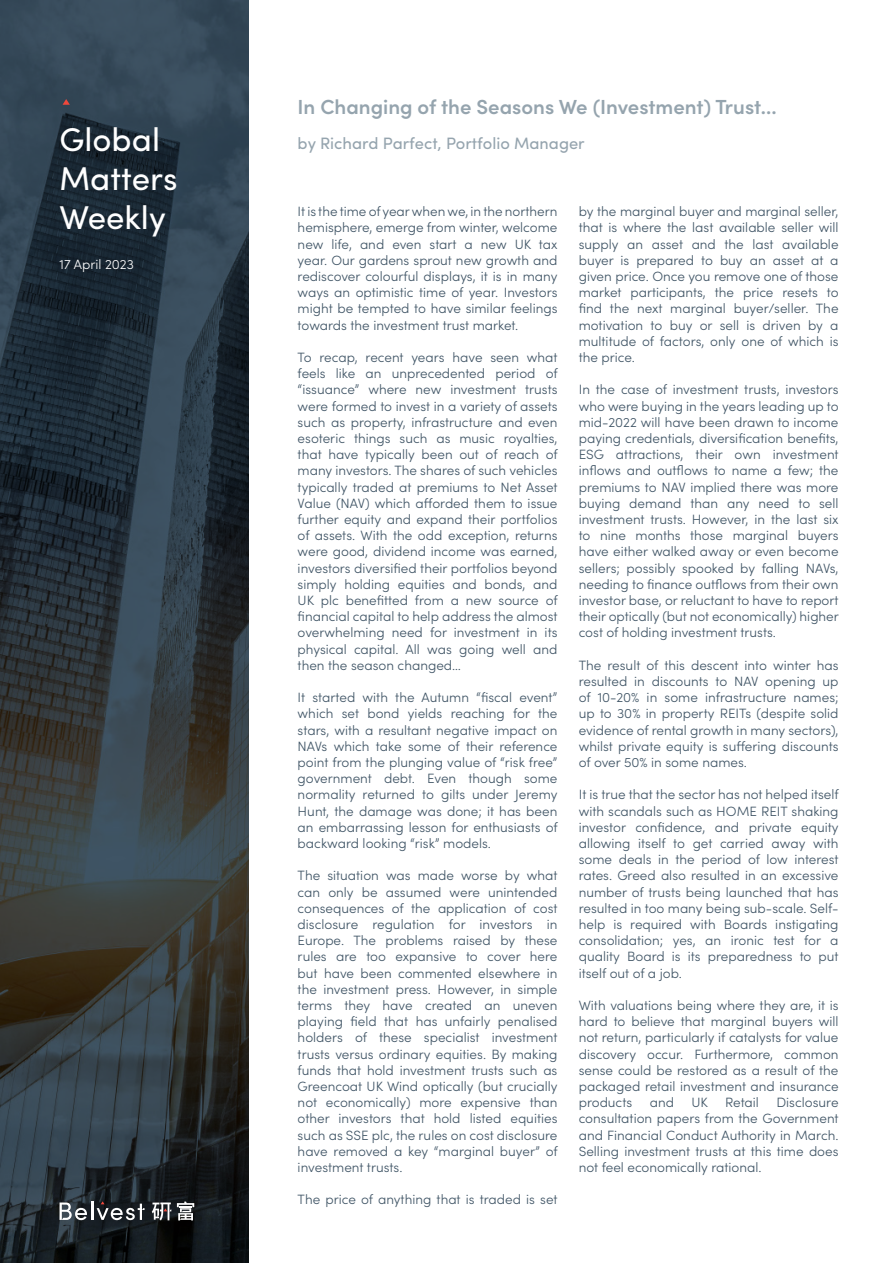
<style>
.page{position:relative;width:893px;height:1263px;background:#fff}
.page>*{position:absolute;margin:0;border:0;box-sizing:border-box;transform-origin:0 0}
.t1{font:33px/39px "Sofia Pro";color:#fff}
.t2{font:600 20.4px "Sofia Pro";color:#95a4ae}
.t3{font:16.5px "Sofia Pro";color:#95a4ae}
.t4{font:300 13.5px/16.2px "Sofia Pro";color:#3f5465;text-align:justify}
.t5{font:300 13.5px "Sofia Pro";color:#fff}
</style>
<div class="page">
<svg style="left:0;top:0;width:249px;height:1263px;background:#2c373f"></svg>
<svg style="left:63px;top:99px;width:7px;height:6px"></svg>
<svg style="left:177px;top:1201px;width:17px;height:19px"></svg>
<svg style="left:152px;top:1202px;width:19px;height:18px"></svg>
<svg style="left:60px;top:1201px;width:85px;height:19px"></svg>
<p class="t1" style="left:60px;top:118px;width:119px">Global<br>Matters<br>Weekly</p>
<p class="t5" style="left:60px;top:255px;width:76px">17 April 2023</p>
<p class="t2" style="left:298px;top:91px;width:480px">In Changing of the Seasons We (Investment) Trust…</p>
<p class="t3" style="left:298px;top:131px;width:289px">by Richard Parfect, Portfolio Manager</p>
<p class="t4" style="left:298px;top:202px;width:261px">It is the time of year when we, in the northern hemisphere, emerge from winter, welcome new life, and even start a new UK tax year. Our gardens sprout new growth and rediscover colourful displays, it is in many ways an optimistic time of year. Investors might be tempted to have similar feelings towards the investment trust market.</p>
<p class="t4" style="left:298px;top:348px;width:262px">To recap, recent years have seen what feels like an unprecedented period of “issuance” where new investment trusts were formed to invest in a variety of assets such as property, infrastructure and even esoteric things such as music royalties, that have typically been out of reach of many investors. The shares of such vehicles typically traded at premiums to Net Asset Value (NAV) which afforded them to issue further equity and expand their portfolios of assets. With the odd exception, returns were good, dividend income was earned, investors diversified their portfolios beyond simply holding equities and bonds, and UK plc benefitted from a new source of financial capital to help address the almost overwhelming need for investment in its physical capital. All was going well and then the season changed…</p>
<p class="t4" style="left:298px;top:688px;width:262px">It started with the Autumn “fiscal event” which set bond yields reaching for the stars, with a resultant negative impact on NAVs which take some of their reference point from the plunging value of “risk free” government debt. Even though some normality returned to gilts under Jeremy Hunt, the damage was done; it has been an embarrassing lesson for enthusiasts of backward looking “risk” models.</p>
<p class="t4" style="left:298px;top:867px;width:262px">The situation was made worse by what can only be assumed were unintended consequences of the application of cost disclosure regulation for investors in Europe. The problems raised by these rules are too expansive to cover here but have been commented elsewhere in the investment press. However, in simple terms they have created an uneven playing field that has unfairly penalised holders of these specialist investment trusts versus ordinary equities. By making funds that hold investment trusts such as Greencoat UK Wind optically (but crucially not economically) more expensive than other investors that hold listed equities such as SSE plc, the rules on cost disclosure have removed a key “marginal buyer” of investment trusts.</p>
<p class="t4" style="left:298px;top:1191px;width:261px">The price of anything that is traded is set</p>
<p class="t4" style="left:579px;top:202px;width:261px">by the marginal buyer and marginal seller, that is where the last available seller will supply an asset and the last available buyer is prepared to buy an asset at a given price. Once you remove one of those market participants, the price resets to find the next marginal buyer/seller. The motivation to buy or sell is driven by a multitude of factors, only one of which is the price.</p>
<p class="t4" style="left:579px;top:381px;width:262px">In the case of investment trusts, investors who were buying in the years leading up to mid-2022 will have been drawn to income paying credentials, diversification benefits, ESG attractions, their own investment inflows and outflows to name a few; the premiums to NAV implied there was more buying demand than any need to sell investment trusts. However, in the last six to nine months those marginal buyers have either walked away or even become sellers; possibly spooked by falling NAVs, needing to finance outflows from their own investor base, or reluctant to have to report their optically (but not economically) higher cost of holding investment trusts.</p>
<p class="t4" style="left:579px;top:656px;width:261px">The result of this descent into winter has resulted in discounts to NAV opening up of 10-20% in some infrastructure names; up to 30% in property REITs (despite solid evidence of rental growth in many sectors), whilst private equity is suffering discounts of over 50% in some names.</p>
<p class="t4" style="left:579px;top:786px;width:262px">It is true that the sector has not helped itself with scandals such as HOME REIT shaking investor confidence, and private equity allowing itself to get carried away with some deals in the period of low interest rates. Greed also resulted in an excessive number of trusts being launched that has resulted in too many being sub-scale. Self&shy;help is required with Boards instigating consolidation; yes, an ironic test for a quality Board is its preparedness to put itself out of a job.</p>
<p class="t4" style="left:579px;top:996px;width:261px">With valuations being where they are, it is hard to believe that marginal buyers will not return, particularly if catalysts for value discovery occur. Furthermore, common sense could be restored as a result of the packaged retail investment and insurance products</p>
<p class="t4" style="left:579px;top:1093px;width:261px;text-indent:198px">Disclosure consultation papers from the Government and Financial Conduct Authority in March.<br>Selling investment trusts at this time does not feel economically rational.</p>
<p class="t4" style="left:650px;top:1093px;width:26px">and</p>
<p class="t4" style="left:691px;top:1093px;width:18px">UK</p>
<p class="t4" style="left:725px;top:1093px;width:35px">Retail</p>
</div>
